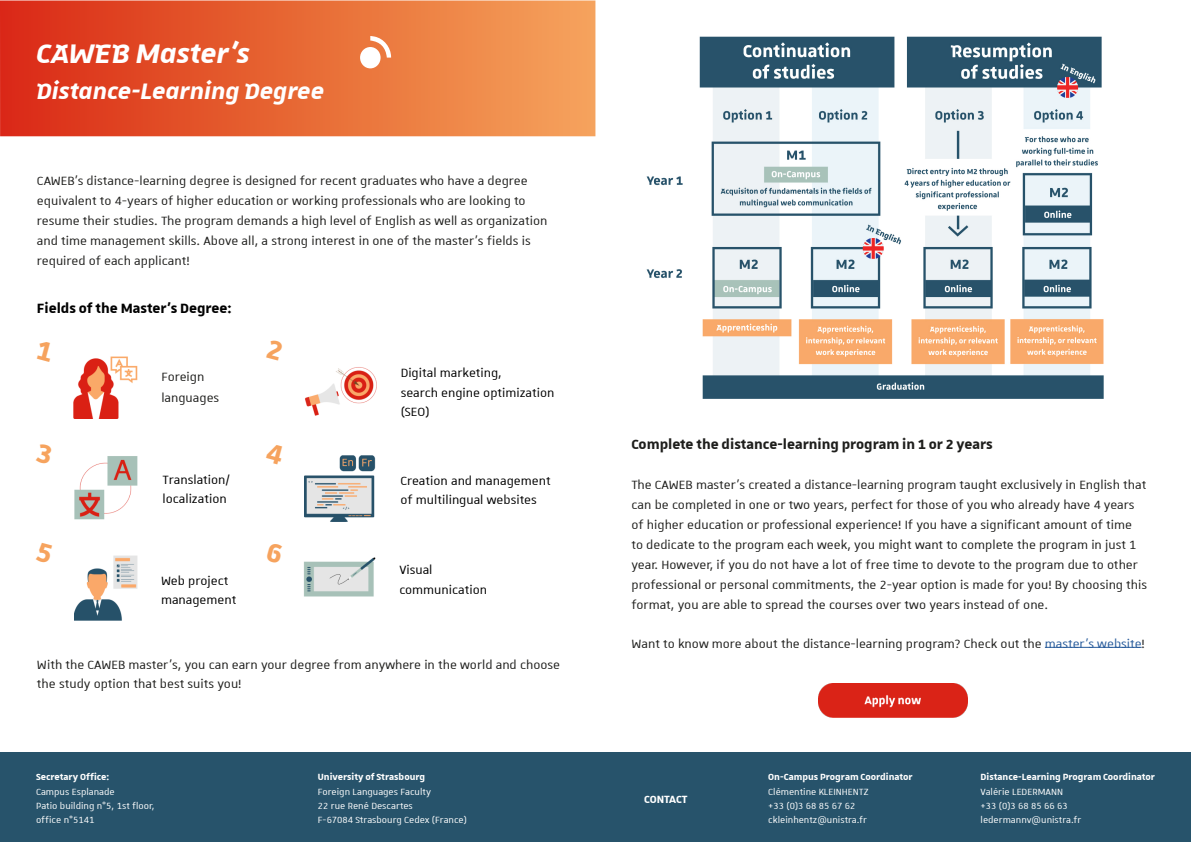
<style>
.page{position:relative;width:1191px;height:842px;background:#fff}
.page>*{position:absolute;margin:0;border:0;box-sizing:border-box;transform-origin:0 0}
.t1{font:italic 700 36px "Unistra D";color:#fff}
.t2{font:italic 700 30px "Unistra D";color:#fff}
.t3{font:700 18px "Unistra A";color:#1e1e1c}
.t4{font:700 18px "Unistra A";color:#000}
.t5{font:16px/20px "Unistra A";color:#1e1e1c}
.t6{font:16px/19.2px "Unistra A";color:#000}
.t7{font:700 14px "Unistra A";letter-spacing:-.005em;color:#fff}
.t8{font:12px/14.4px "Unistra A";color:#fff}
.t9{font:700 12px "Unistra A";color:#fff}
.s1{color:#275b9b}
</style>
<div class="page">
<div style="left:0;top:1px;width:595px;height:135px;background:linear-gradient(to right,#da2913,#f5a55a)"></div>
<svg style="left:370px;top:36px;width:21px;height:22px"></svg>
<div style="left:360px;top:47px;width:20px;height:21px;background:#fff;border-radius:50%"></div>
<hr style="left:1045px;top:647px;width:96px;height:1px;background:#275b9b">
<img style="left:646px;top:36px;width:458px;height:363px">
<div style="left:0;top:753px;width:1191px;height:89px;background:#27536b"></div>
<img style="left:818px;top:684px;width:149px;height:33px">
<img style="left:74px;top:356px;width:64px;height:62px">
<img style="left:305px;top:367px;width:72px;height:49px">
<img style="left:304px;top:456px;width:72px;height:65px">
<img style="left:74px;top:456px;width:64px;height:64px">
<img style="left:74px;top:555px;width:64px;height:66px">
<img style="left:304px;top:557px;width:72px;height:40px">
<h1 class="t1" style="left:36px;top:33px;width:215px">CAWEB Master’s</h1>
<h2 class="t2" style="left:36px;top:74px;width:289px">Distance-Learning Degree</h2>
<p class="t5" style="left:37px;top:170px;width:512px">CAWEB’s distance-learning degree is designed for recent graduates who have a degree equivalent to 4-years of higher education or working professionals who are looking to resume their studies. The program demands a high level of English as well as organization and time management skills. Above all, a strong interest in one of the master’s fields is required of each applicant!</p>
<p class="t4" style="left:37px;top:299px;width:196px">Fields of the Master’s Degree:</p>
<p class="t5" style="left:161px;top:366px;width:59px;line-height:21px">Foreign languages</p>
<p class="t6" style="left:401px;top:363px;width:155px">Digital marketing,<br>search engine optimization (SEO)</p>
<p class="t6" style="left:162px;top:470px;width:69px">Translation/ localization</p>
<p class="t6" style="left:400px;top:471px;width:152px">Creation and management of multilingual websites</p>
<p class="t6" style="left:161px;top:570px;width:77px">Web project management</p>
<p class="t6" style="left:399px;top:560px;width:89px">Visual communication</p>
<p class="t5" style="left:37px;top:654px;width:524px;line-height:19.2px">With the CAWEB master’s, you can earn your degree from anywhere in the world and choose the study option that best suits you!</p>
<p class="t9" style="left:36px;top:770px;width:75px">Secretary Office:</p>
<p class="t8" style="left:36px;top:784px;width:120px">Campus Esplanade<br>Patio building n°5, 1st floor, office n°5141</p>
<p class="t9" style="left:318px;top:770px;width:109px">University of Strasbourg</p>
<p class="t8" style="left:318px;top:784px;width:150px">Foreign Languages Faculty<br>22 rue René Descartes<br>F-67084 Strasbourg Cedex (France)</p>
<p class="t3" style="left:631px;top:434px;width:363px">Complete the distance-learning program in 1 or 2 years</p>
<p class="t5" style="left:631px;top:474px;width:517px">The CAWEB master’s created a distance-learning program taught exclusively in English that can be completed in one or two years, perfect for those of you who already have 4 years of higher education or professional experience! If you have a significant amount of time to dedicate to the program each week, you might want to complete the program in just 1 year. However, if you do not have a lot of free time to devote to the program due to other professional or personal commitments, the 2-year option is made for you! By choosing this format, you are able to spread the courses over two years instead of one.</p>
<p class="t5" style="left:631px;top:633px;width:515px">Want to know more about the distance-learning program? Check out the <span class="s1">master’s website</span>!</p>
<p class="t7" style="left:644px;top:791px;width:45px">CONTACT</p>
<p class="t9" style="left:768px;top:770px;width:146px">On-Campus Program Coordinator</p>
<p class="t8" style="left:768px;top:784px;width:102px">Clémentine KLEINHENTZ +33 (0)3 68 85 67 62 ckleinhentz@unistra.fr</p>
<p class="t9" style="left:980px;top:770px;width:176px">Distance-Learning Program Coordinator</p>
<p class="t8" style="left:980px;top:784px;width:102px">Valérie LEDERMANN +33 (0)3 68 85 66 63 ledermannv@unistra.fr</p>
</div>
